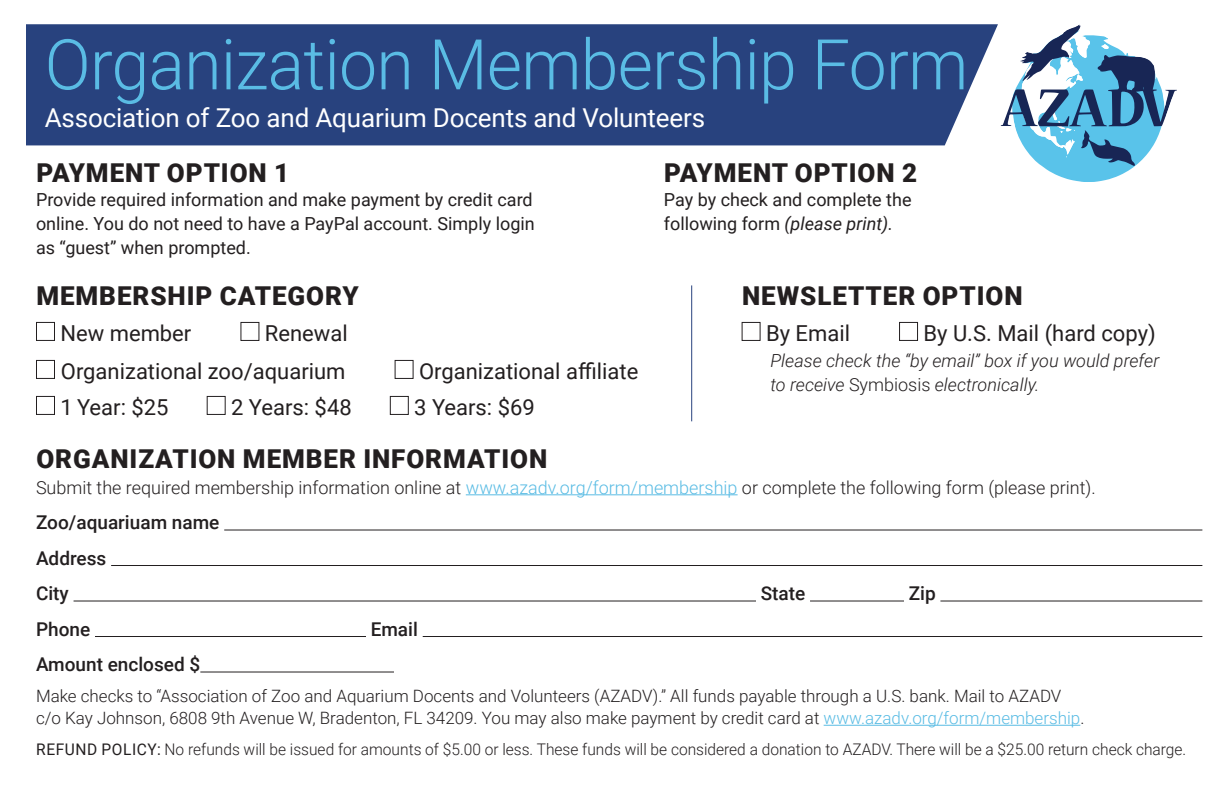
<style>
.page{position:relative;width:1224px;height:792px;background:#fff}
.page>*{position:absolute;margin:0;border:0;box-sizing:border-box;transform-origin:0 0}
.t1{font:300 70px "Roboto";letter-spacing:-.01em;color:#5abce4}
.t2{font:900 26px "Roboto";letter-spacing:.035em;color:#231f20}
.t3{font:26px "Roboto";letter-spacing:-.005em;color:#fff}
.t4{font:22px "Roboto";color:#231f20}
.Form_Fields{font:500 19px "Roboto";color:#231f20}
.Form_Fields_City_ST_Zip{font:500 19px "Roboto";color:#231f20}
.Form_Field_Phone_Email{font:500 19px "Roboto";color:#231f20}
.t5{font:18px/24px "Roboto";color:#231f20;text-align:justify}
.t6{font:300 18px "Roboto";color:#231f20}
.t7{font:italic 300 18px/24px "Roboto";color:#231f20}
.Form_Fields-2{font:300 17px/22px "Roboto";color:#231f20}
.t8{font:300 16px "Roboto";color:#231f20}
.s1{font-style:italic}
.s2{color:#5abce4}
.s3{font-weight:400}
.s4{font-style:normal}
</style>
<div class="page">
<div style="left:26px;top:24px;width:972px;height:122px;background:#28427e"></div>
<div style="left:36px;top:322px;width:19px;height:19px;border:1px solid #231f20"></div>
<div style="left:240px;top:322px;width:19px;height:19px;border:1px solid #231f20"></div>
<div style="left:36px;top:360px;width:19px;height:19px;border:1px solid #231f20"></div>
<div style="left:395px;top:360px;width:19px;height:19px;border:1px solid #231f20"></div>
<div style="left:36px;top:396px;width:19px;height:19px;border:1px solid #231f20"></div>
<div style="left:207px;top:396px;width:19px;height:19px;border:1px solid #231f20"></div>
<div style="left:390px;top:396px;width:19px;height:19px;border:1px solid #231f20"></div>
<hr style="left:466px;top:494px;width:272px;height:1px;background:#5abce4">
<hr style="left:224px;top:530px;width:978px;height:1px;background:#231f20">
<hr style="left:111px;top:565px;width:1091px;height:1px;background:#231f20">
<hr style="left:74px;top:601px;width:682px;height:1px;background:#231f20">
<hr style="left:810px;top:601px;width:94px;height:1px;background:#231f20">
<hr style="left:940px;top:601px;width:262px;height:1px;background:#231f20">
<hr style="left:95px;top:636px;width:271px;height:1px;background:#231f20">
<hr style="left:423px;top:636px;width:779px;height:1px;background:#231f20">
<hr style="left:200px;top:672px;width:194px;height:1px;background:#231f20">
<hr style="left:824px;top:725px;width:256px;height:1px;background:#5abce4">
<svg style="left:1000px;top:24px;width:177px;height:158px"></svg>
<div style="left:742px;top:322px;width:19px;height:19px;border:1px solid #231f20"></div>
<div style="left:899px;top:322px;width:19px;height:19px;border:1px solid #231f20"></div>
<hr style="left:691px;top:285px;width:1px;height:136px;background:#28427e">
<p class="t1" style="left:45px;top:15px;width:925px">Organization Membership Form</p>
<p class="t3" style="left:45px;top:100px;width:662px">Association of Zoo and Aquarium Docents and Volunteers</p>
<p class="t2" style="left:36px;top:155px;width:254px">PAYMENT OPTION 1</p>
<p class="t5" style="left:36px;top:187px;width:500px">Provide required information and make payment by credit card online. You do not need to have a PayPal account. Simply login as “guest” when prompted.</p>
<p class="t2" style="left:664px;top:155px;width:254px">PAYMENT OPTION 2</p>
<p class="t5" style="left:664px;top:187px;width:249px">Pay by check and complete the following form <span class="s1">(please print).</span></p>
<p class="t2" style="left:36px;top:277px;width:324px">MEMBERSHIP CATEGORY</p>
<p class="t4" style="left:60px;top:318px;width:132px">New member</p>
<p class="t4" style="left:265px;top:318px;width:84px">Renewal</p>
<p class="t4" style="left:61px;top:356px;width:286px">Organizational zoo/aquarium</p>
<p class="t4" style="left:419px;top:356px;width:221px">Organizational affiliate</p>
<p class="t4" style="left:60px;top:392px;width:110px">1 Year: $25</p>
<p class="t4" style="left:231px;top:392px;width:122px">2 Years: $48</p>
<p class="t4" style="left:414px;top:392px;width:122px">3 Years: $69</p>
<p class="t2" style="left:36px;top:440px;width:512px">ORGANIZATION MEMBER INFORMATION</p>
<p class="t6" style="left:36px;top:475px;width:1061px">Submit the required membership information online at <span class="s2">www.azadv.org/form/membership</span> or complete the following form (please print).</p>
<p class="Form_Fields" style="left:36px;top:509px;width:185px">Zoo/aquariuam name</p>
<p class="Form_Fields" style="left:36px;top:544px;width:72px">Address</p>
<p class="Form_Fields_City_ST_Zip" style="left:36px;top:580px;width:34px">City</p>
<p class="Form_Fields_City_ST_Zip" style="left:761px;top:580px;width:46px">State</p>
<p class="Form_Fields_City_ST_Zip" style="left:909px;top:580px;width:28px">Zip</p>
<p class="Form_Field_Phone_Email" style="left:36px;top:615px;width:56px">Phone</p>
<p class="Form_Field_Phone_Email" style="left:371px;top:615px;width:49px">Email</p>
<p class="Form_Fields" style="left:36px;top:651px;width:166px">Amount enclosed $</p>
<p class="Form_Fields-2" style="left:36px;top:684px;width:1050px">Make checks to “Association of Zoo and Aquarium Docents and Volunteers (AZADV).” All funds payable through a U.S. bank. Mail to AZADV c/o Kay Johnson, 6808 9th Avenue W, Bradenton, FL 34209. You may also make payment by credit card at <span class="s2">www.azadv.org/form/membership</span>.</p>
<p class="t8" style="left:36px;top:738px;width:1152px"><span class="s3">REFUND POLICY:</span> No refunds will be issued for amounts of $5.00 or less. These funds will be considered a donation to AZADV. There will be a $25.00 return check charge.</p>
<p class="t2" style="left:742px;top:277px;width:282px">NEWSLETTER OPTION</p>
<p class="t4" style="left:766px;top:318px;width:85px">By Email</p>
<p class="t4" style="left:924px;top:318px;width:234px">By U.S. Mail (hard copy)</p>
<p class="t7" style="left:770px;top:348px;width:390px">Please check the “by email” box if you would prefer to receive <span class="s4">Symbiosis</span> electronically.</p>
</div>
